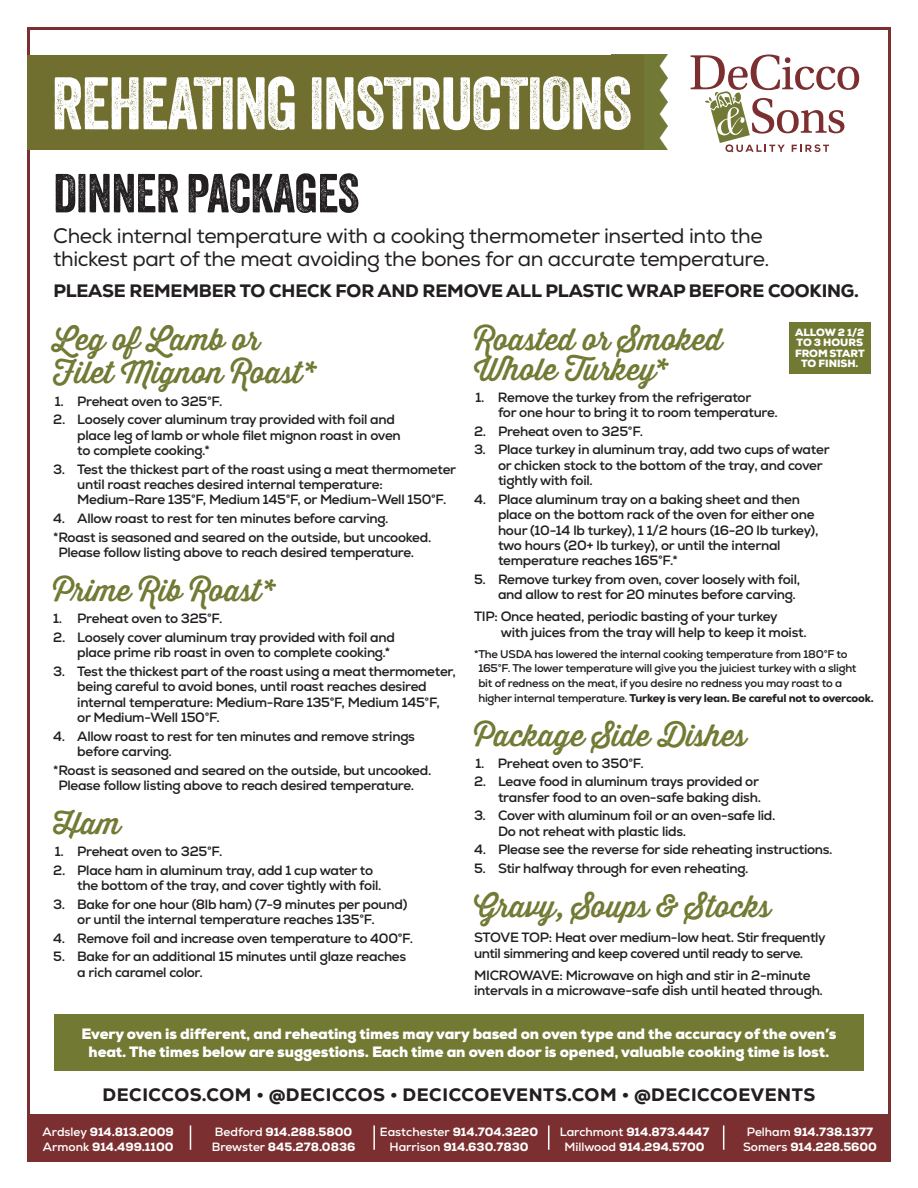
<style>
.page{position:relative;width:918px;height:1188px;background:#fff}
.page>*{position:absolute;margin:0;border:0;box-sizing:border-box;transform-origin:0 0}
.t1{font:71.85px "Veneer";letter-spacing:-.02em;color:#fff}
.t2{font:53.1px "Veneer";letter-spacing:-.01em;color:#231f20}
.Headline{font:30px/33px "Thirsty Rough Reg";color:#717933}
.Serves{font:21px/22.5px "Nexa";letter-spacing:-.02em;color:#231f20}
.Serves-2{font:800 18px "Nexa";letter-spacing:-.01em;color:#231f20}
.Serves-3{font:800 18px "Nexa";letter-spacing:.03em;color:#231f20}
.Serves-4{font:900 15px/18px "Nexa";letter-spacing:-.01em;color:#fff;text-align:center}
.Text{font:700 13.5px/15.3px "Nexa";letter-spacing:-.02em;color:#231f20}
.t3{font:800 12px/15px "Nexa";color:#fff;text-align:center}
.Text-2{font:700 11.25px/14.7px "Nexa";letter-spacing:-.02em;color:#231f20}
.Serves-5{font:900 10.5px/10.5px "Nexa";letter-spacing:-.005em;color:#fff;text-align:center}
.s1{font-weight:800}
.s2{font-weight:700}
</style>
<div class="page">
<svg style="left:691px;top:54px;width:168px;height:98px"></svg>
<img style="left:643px;top:55px;width:24px;height:94px">
<div style="left:27px;top:55px;width:616px;height:94px;background:#716f30"></div>
<div style="left:27px;top:1114px;width:864px;height:47px;background:#7c2f30"></div>
<svg style="left:190px;top:1125px;width:1px;height:25px"></svg>
<hr style="left:373px;top:1125px;width:2px;height:25px;background:#fff">
<svg style="left:548px;top:1125px;width:1px;height:25px"></svg>
<svg style="left:723px;top:1125px;width:1px;height:25px"></svg>
<div style="left:54px;top:1015px;width:810px;height:56px;background:#717933"></div>
<div style="left:789px;top:322px;width:82px;height:52px;background:#717933"></div>
<h1 class="t1" style="left:51px;top:60px;width:582px">REHEATING INSTRUCTIONS</h1>
<p class="t2" style="left:53px;top:161px;width:308px">DINNER PACKAGES</p>
<p class="Serves" style="left:53px;top:225px;width:718px">Check internal temperature with a cooking thermometer inserted into the thickest part of the meat avoiding the bones for an accurate temperature.</p>
<p class="Serves-2" style="left:53px;top:280px;width:807px">PLEASE REMEMBER TO CHECK FOR AND REMOVE ALL PLASTIC WRAP BEFORE COOKING.</p>
<p class="Headline" style="left:53px;top:322px;width:265px">Leg of Lamb or<br>Filet Mignon Roast*</p>
<p class="Text" style="left:55px;top:393px;width:169px">1. Preheat oven to 325°F.</p>
<p class="Text" style="left:77px;top:412px;width:325px;text-indent:-24px">2. Loosely cover aluminum tray provided with foil and place leg of lamb or whole filet mignon roast in oven to complete cooking.*</p>
<p class="Text" style="left:77px;top:461px;width:381px;text-indent:-24px">3. Test the thickest part of the roast using a meat thermometer until roast reaches desired internal temperature:<br>Medium-Rare 135°F, Medium 145°F, or Medium-Well 150°F.</p>
<p class="Text" style="left:53px;top:511px;width:337px">4. Allow roast to rest for ten minutes before carving.</p>
<p class="Text" style="left:58px;top:529px;width:375px;text-indent:-5px">*Roast is seasoned and seared on the outside, but uncooked.<br>Please follow listing above to reach desired temperature.</p>
<p class="Headline" style="left:53px;top:574px;width:224px">Prime Rib Roast*</p>
<p class="Text" style="left:53px;top:611px;width:171px">1. Preheat oven to 325°F.</p>
<p class="Text" style="left:77px;top:630px;width:319px;text-indent:-24px">2. Loosely cover aluminum tray provided with foil and place prime rib roast in oven to complete cooking.*</p>
<p class="Text" style="left:77px;top:664px;width:380px;text-indent:-24px">3. Test the thickest part of the roast using a meat thermometer, being careful to avoid bones, until roast reaches desired internal temperature: Medium-Rare 135°F, Medium 145°F, or Medium-Well 150°F.</p>
<p class="Text" style="left:77px;top:728px;width:339px;text-indent:-24px">4. Allow roast to rest for ten minutes and remove strings before carving.</p>
<p class="Text" style="left:58px;top:762px;width:375px;text-indent:-5px">*Roast is seasoned and seared on the outside, but uncooked.<br>Please follow listing above to reach desired temperature.</p>
<p class="Headline" style="left:53px;top:807px;width:69px">Ham</p>
<p class="Text" style="left:55px;top:844px;width:169px">1. Preheat oven to 325°F.</p>
<p class="Text" style="left:77px;top:862px;width:306px;text-indent:-24px">2. Place ham in aluminum tray, add 1 cup water to the bottom of the tray, and cover tightly with foil.</p>
<p class="Text" style="left:77px;top:896px;width:332px;text-indent:-24px">3. Bake for one hour (8lb ham) (7-9 minutes per pound) or until the internal temperature reaches 135°F.</p>
<p class="Text" style="left:53px;top:930px;width:361px">4. Remove foil and increase oven temperature to 400°F.</p>
<p class="Text" style="left:77px;top:949px;width:331px;text-indent:-24px">5. Bake for an additional 15 minutes until glaze reaches a rich caramel color.</p>
<p class="Headline" style="left:474px;top:324px;width:250px;line-height:30px">Roasted or Smoked<br>Whole Turkey*</p>
<p class="Text" style="left:498px;top:390px;width:281px;text-indent:-22px">1. Remove the turkey from the refrigerator<br>for one hour to bring it to room temperature.</p>
<p class="Text" style="left:474px;top:424px;width:171px">2. Preheat oven to 325°F.</p>
<p class="Text" style="left:498px;top:442px;width:333px;text-indent:-24px">3. Place turkey in aluminum tray, add two cups of water or chicken stock to the bottom of the tray, and cover tightly with foil.</p>
<p class="Text" style="left:498px;top:492px;width:322px;text-indent:-24px">4. Place aluminum tray on a baking sheet and then place on the bottom rack of the oven for either one hour (10-14 lb turkey), 1 1/2 hours (16-20 lb turkey), two hours (20+ lb turkey), or until the internal temperature reaches 165°F.*</p>
<p class="Text" style="left:498px;top:572px;width:304px;text-indent:-24px">5. Remove turkey from oven, cover loosely with foil, and allow to rest for 20 minutes before carving.</p>
<p class="Text" style="left:501px;top:609px;width:307px;text-indent:-27px">TIP: Once heated, periodic basting of your turkey with juices from the tray will help to keep it moist.</p>
<p class="Text-2" style="left:478px;top:646px;width:397px;text-indent:-4px">*The USDA has lowered the internal cooking temperature from 180°F to 165°F. The lower temperature will give you the juiciest turkey with a slight<br>bit of redness on the meat, if you desire no redness you may roast to a higher internal temperature. <span class="s1">Turkey is very lean. Be careful not to overcook.</span></p>
<p class="Headline" style="left:474px;top:718px;width:274px">Package Side Dishes</p>
<p class="Text" style="left:476px;top:755px;width:170px">1. Preheat oven to 350°F.</p>
<p class="Text" style="left:474px;top:774px;width:289px;text-align:right">2. Leave food in aluminum trays provided or transfer food to an oven-safe baking dish.</p>
<p class="Text" style="left:498px;top:808px;width:279px;text-indent:-24px">3. Cover with aluminum foil or an oven-safe lid.<br>Do not reheat with plastic lids.</p>
<p class="Text" style="left:474px;top:842px;width:360px">4. Please see the reverse for side reheating instructions.</p>
<p class="Text" style="left:474px;top:861px;width:276px">5. Stir halfway through for even reheating.</p>
<p class="Headline" style="left:474px;top:890px;width:298px">Gravy, Soups &amp; Stocks</p>
<p class="Text" style="left:474px;top:930px;width:353px">STOVE TOP: Heat over medium-low heat. Stir frequently until simmering and keep covered until ready to serve.</p>
<p class="Text" style="left:474px;top:967px;width:350px">MICROWAVE: Microwave on high and stir in 2-minute intervals in a microwave-safe dish until heated through.</p>
<p class="Serves-5" style="left:795px;top:327px;width:71px">ALLOW 2 1/2<br>TO 3 HOURS<br>FROM START<br>TO FINISH.</p>
<p class="Serves-4" style="left:82px;top:1025px;width:756px">Every oven is different, and reheating times may vary based on oven type and the accuracy of the oven’s heat. The times below are suggestions. Each time an oven door is opened, valuable cooking time is lost.</p>
<h3 class="Serves-3" style="left:103px;top:1083px;width:714px">DECICCOS.COM • @DECICCOS • DECICCOEVENTS.COM • @DECICCOEVENTS</h3>
<p class="t3" style="left:43px;top:1124px;width:133px;text-align:left"><span class="s2">Ardsley</span> 914.813.2009<br><span class="s2">Armonk</span> 914.499.1100</p>
<p class="t3" style="left:212px;top:1124px;width:145px;text-align:left"><span class="s2">Bedford</span> 914.288.5800<br><span class="s2">Brewster</span> 845.278.0836</p>
<p class="t3" style="left:380px;top:1124px;width:160px"><span class="s2">Eastchester</span> 914.704.3220<br><span class="s2">Harrison</span> 914.630.7830</p>
<p class="t3" style="left:560px;top:1124px;width:151px"><span class="s2">Larchmont</span> 914.873.4447<br><span class="s2">Millwood</span> 914.294.5700</p>
<p class="t3" style="left:743px;top:1124px;width:135px"><span class="s2">Pelham</span> 914.738.1377<br><span class="s2">Somers</span> 914.228.5600</p>
</div>
